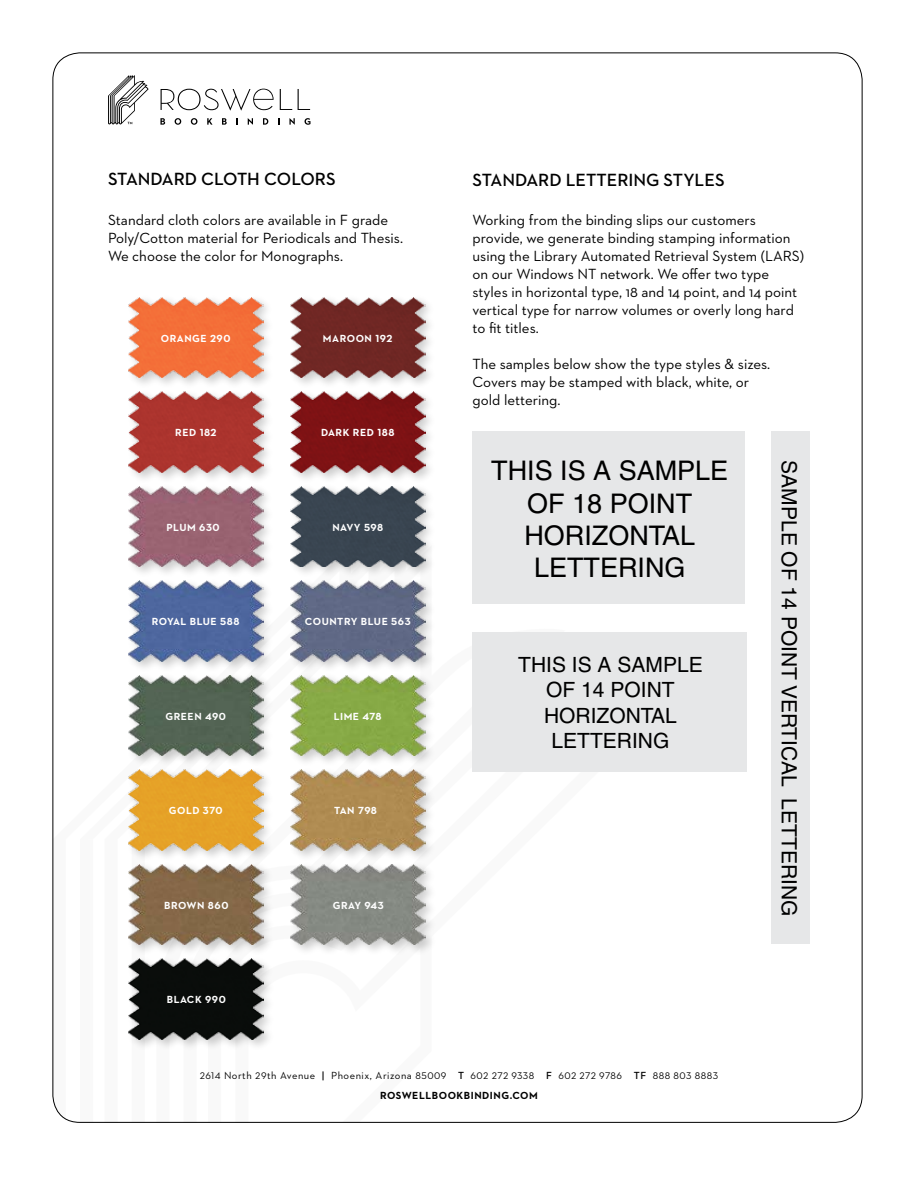
<style>
.page{position:relative;width:918px;height:1188px;background:#fff}
.page>*{position:absolute;margin:0;border:0;box-sizing:border-box;transform-origin:0 0}
.t1{font:27px/32.4px "Helvetica";color:#000;text-align:center}
.t2{font:21px/25.2px "Helvetica";color:#000;text-align:center}
.t3{font:600 18px "Neutraface 2 Text";color:#000}
.t4{font:15px/18px "Neutraface 2 Text";color:#000}
.t5{font:700 10.5px "Neutraface 2 Text";letter-spacing:.05em;color:#fff}
.t6{font:700 10.5px "Neutraface 2 Text";letter-spacing:.05em;color:#000}
.t7{font:9.75px "Neutraface 2 Text";letter-spacing:.05em;color:#000}
.s1{font-size:10.5px}
.s2{font-weight:600;font-size:10.5px}
</style>
<div class="page">
<svg style="left:280px;top:89px;width:12px;height:21px"></svg>
<svg style="left:298px;top:89px;width:12px;height:21px"></svg>
<svg style="left:161px;top:89px;width:113px;height:22px"></svg>
<svg style="left:160px;top:118px;width:5px;height:7px"></svg>
<svg style="left:175px;top:118px;width:6px;height:7px"></svg>
<svg style="left:191px;top:118px;width:6px;height:7px"></svg>
<svg style="left:207px;top:118px;width:6px;height:7px"></svg>
<svg style="left:222px;top:118px;width:5px;height:7px"></svg>
<svg style="left:236px;top:118px;width:2px;height:7px"></svg>
<svg style="left:248px;top:118px;width:5px;height:7px"></svg>
<svg style="left:263px;top:118px;width:5px;height:7px"></svg>
<svg style="left:289px;top:118px;width:6px;height:7px"></svg>
<svg style="left:305px;top:118px;width:6px;height:7px"></svg>
<svg style="left:108px;top:75px;width:41px;height:49px"></svg>
<div style="left:472px;top:431px;width:274px;height:172px;background:#e6e7e8"></div>
<div style="left:472px;top:632px;width:275px;height:139px;background:#e6e7e8"></div>
<div style="left:771px;top:431px;width:39px;height:513px;background:#e6e7e8"></div>
<div style="left:287px;top:294px;width:149px;height:95px;background:#000;opacity:.2"></div>
<img style="left:290px;top:297px;width:135px;height:81px">
<div style="left:125px;top:294px;width:149px;height:95px;background:#000;opacity:.2"></div>
<img style="left:128px;top:297px;width:135px;height:81px">
<div style="left:125px;top:388px;width:149px;height:96px;background:#000;opacity:.2"></div>
<img style="left:128px;top:392px;width:135px;height:80px">
<div style="left:287px;top:388px;width:149px;height:96px;background:#000;opacity:.2"></div>
<img style="left:290px;top:392px;width:135px;height:80px">
<div style="left:125px;top:483px;width:149px;height:95px;background:#000;opacity:.2"></div>
<img style="left:128px;top:486px;width:135px;height:81px">
<div style="left:287px;top:483px;width:149px;height:95px;background:#000;opacity:.2"></div>
<img style="left:290px;top:486px;width:135px;height:81px">
<div style="left:125px;top:577px;width:149px;height:96px;background:#000;opacity:.2"></div>
<img style="left:128px;top:580px;width:135px;height:81px">
<div style="left:287px;top:577px;width:149px;height:96px;background:#000;opacity:.2"></div>
<img style="left:290px;top:580px;width:135px;height:81px">
<div style="left:287px;top:672px;width:149px;height:95px;background:#000;opacity:.2"></div>
<img style="left:290px;top:675px;width:135px;height:81px">
<div style="left:125px;top:672px;width:149px;height:95px;background:#000;opacity:.2"></div>
<img style="left:128px;top:675px;width:135px;height:81px">
<div style="left:287px;top:861px;width:149px;height:95px;background:#000;opacity:.2"></div>
<img style="left:291px;top:864px;width:135px;height:81px">
<div style="left:125px;top:861px;width:149px;height:95px;background:#000;opacity:.2"></div>
<img style="left:129px;top:864px;width:135px;height:81px">
<div style="left:287px;top:766px;width:149px;height:96px;background:#000;opacity:.2"></div>
<img style="left:290px;top:770px;width:135px;height:80px">
<div style="left:125px;top:766px;width:149px;height:96px;background:#000;opacity:.2"></div>
<img style="left:128px;top:770px;width:135px;height:80px">
<div style="left:125px;top:955px;width:149px;height:96px;background:#000;opacity:.2"></div>
<img style="left:129px;top:959px;width:135px;height:80px">
<p class="t3" style="left:108px;top:168px;width:229px">STANDARD CLOTH COLORS</p>
<p class="t4" style="left:108px;top:210px;width:297px">Standard cloth colors are available in F grade<br>Poly/Cotton material for Periodicals and Thesis.<br>We choose the color for Monographs.</p>
<p class="t5" style="left:161px;top:331px;width:71px">ORANGE 290</p>
<p class="t5" style="left:323px;top:331px;width:71px">MAROON 192</p>
<p class="t5" style="left:175px;top:426px;width:43px">RED 182</p>
<p class="t5" style="left:321px;top:426px;width:75px">DARK RED 188</p>
<p class="t5" style="left:166px;top:520px;width:55px">PLUM 630</p>
<p class="t5" style="left:332px;top:520px;width:52px">N AVY 598</p>
<p class="t5" style="left:152px;top:615px;width:89px">ROYAL BLUE 588</p>
<p class="t5" style="left:305px;top:615px;width:107px">COUNTRY BLUE 563</p>
<p class="t5" style="left:165px;top:709px;width:62px">GREEN 490</p>
<p class="t5" style="left:334px;top:709px;width:50px">LIME 478</p>
<p class="t5" style="left:169px;top:804px;width:55px">GOLD 370</p>
<p class="t5" style="left:334px;top:804px;width:44px">TAN 798</p>
<p class="t5" style="left:164px;top:898px;width:66px">BROWN 860</p>
<p class="t5" style="left:333px;top:898px;width:53px">GRAY 943</p>
<p class="t5" style="left:167px;top:993px;width:61px">BLACK 990</p>
<p class="t3" style="left:472px;top:168px;width:254px">STANDARD LETTERING STYLES</p>
<p class="t4" style="left:472px;top:211px;width:333px">Working from the binding slips our customers provide, we generate binding stamping information using the Library Automated Retrieval System (LARS) on our Windows NT network. We offer two type styles in horizontal type, 18 and 14 point, and 14 point vertical type for narrow volumes or overly long hard to fit titles.</p>
<p class="t4" style="left:472px;top:355px;width:299px">The samples below show the type styles &amp; sizes.<br>Covers may be stamped with black, white, or gold lettering.</p>
<h1 class="t1" style="left:491px;top:455px;width:239px">THIS IS A SAMPLE<br>OF 18 POINT<br>HORIZONTAL<br>LETTERING</h1>
<h2 class="t2" style="left:518px;top:652px;width:186px">THIS IS A SAMPLE<br>OF 14 POINT<br>HORIZONTAL<br>LETTERING</h2>
<h2 class="t2" style="left:802px;top:460px;width:457px;rotate:90deg">SAMPLE OF 14 POINT VERTICAL LETTERING</h2>
<p class="t7" style="left:200px;top:1070px;width:520px">2614 <span class="s1">North</span> 29<span class="s1">th Avenue</span> <span class="s2">|</span> <span class="s1">Phoenix, Arizona</span> 85009 <span class="s2">T</span> 602 272 9338 <span class="s2">F</span> 602 272 9786 <span class="s2">TF</span> 888 803 8883</p>
<p class="t6" style="left:380px;top:1088px;width:159px">ROSWELLBOOKBINDING.COM</p>
</div>
